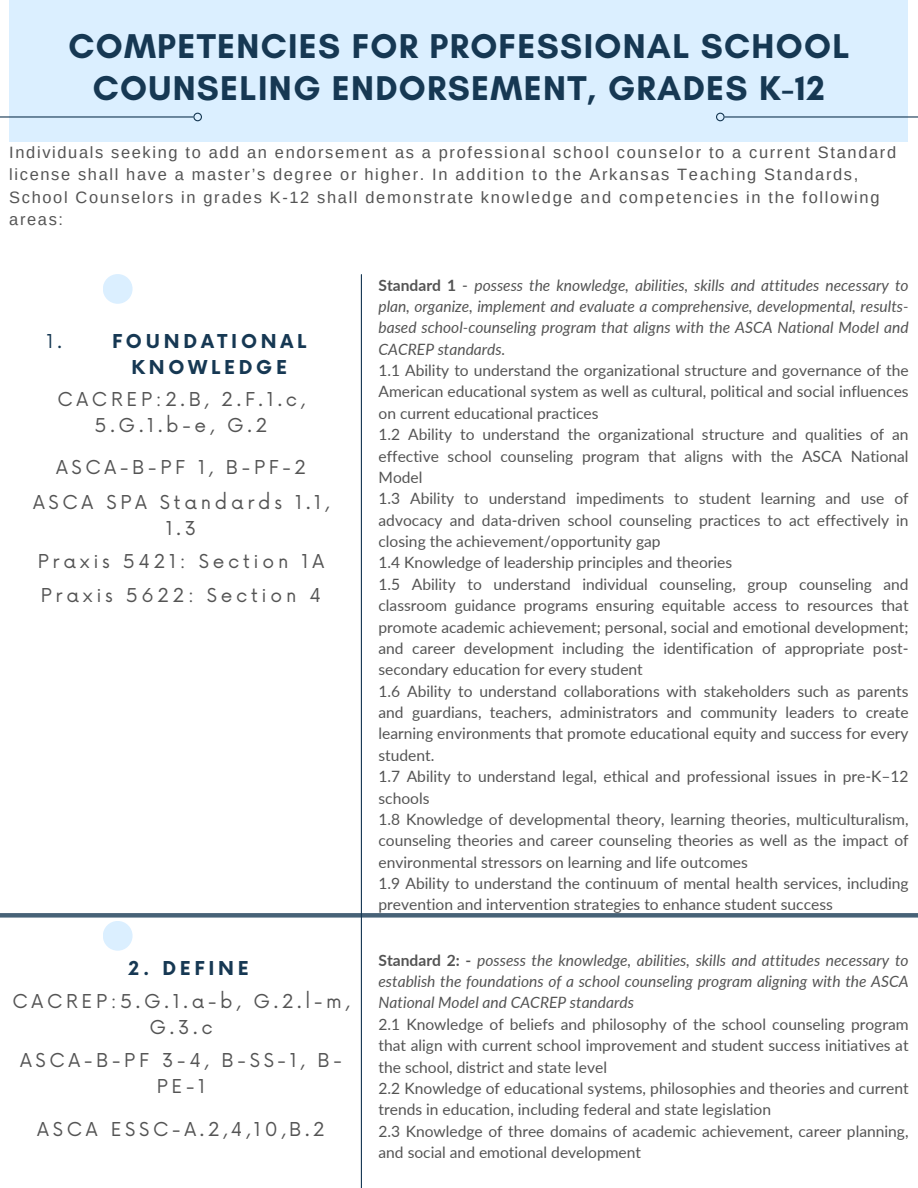
<style>
.page{position:relative;width:918px;height:1188px;background:#fff}
.page>*{position:absolute;margin:0;border:0;box-sizing:border-box;transform-origin:0 0}
.t1{font:700 35.1px/41.7px "Glacial Indifference";letter-spacing:.035em;color:#163853;text-align:center}
.t2{font:18.6px/25.8px "Now";letter-spacing:.2em;color:#545454;text-align:center}
.t3{font:700 18.6px/25.8px "Now";letter-spacing:.2em;color:#163853;text-align:center}
.t4{font:18.6px "Now";color:#163853}
.t5{font:16.5px/22.5px "Arimo";letter-spacing:.1em;color:#545454}
.t6{font:15.6px/21.3px "Lato";color:#545454;text-align:justify}
.t7{font:italic 15.6px/21.3px "Lato";color:#545454;text-align:justify}
.s1{font-weight:700;font-style:normal}
.s2{font-style:normal}
</style>
<div class="page">
<hr style="left:361px;top:275px;width:1px;height:913px;background:#163853">
<div style="left:9px;top:0;width:899px;height:141px;background:#dbefff"></div>
<hr style="left:0;top:116px;width:198px;height:2px;background:#163853">
<svg style="left:193px;top:113px;width:9px;height:8px"></svg>
<hr style="left:720px;top:116px;width:198px;height:2px;background:#163853">
<svg style="left:716px;top:113px;width:9px;height:8px"></svg>
<div style="left:103px;top:274px;width:30px;height:30px;background:#dbefff;border-radius:50%"></div>
<div style="left:0;top:913px;width:918px;height:5px;background:#476277"></div>
<div style="left:103px;top:921px;width:30px;height:30px;background:#dbefff;border-radius:50%"></div>
<h1 class="t1" style="left:68px;top:25px;width:783px">COMPETENCIES FOR PROFESSIONAL SCHOOL<br>COUNSELING ENDORSEMENT, GRADES K-12</h1>
<p class="t5" style="left:9px;top:141px;width:888px">Individuals seeking to add an endorsement as a professional school counselor to a current Standard license shall have a master’s degree or higher. In addition to the Arkansas Teaching Standards, School Counselors in grades K-12 shall demonstrate knowledge and competencies in the following areas:</p>
<p class="t4" style="left:47px;top:331px;width:17px">1.</p>
<p class="t3" style="left:112px;top:330px;width:196px">FOUNDATIONAL<br>KNOWLEDGE</p>
<h4 class="t2" style="left:57px;top:387px;width:249px">CACREP:2.B, 2.F.1.c,<br>5.G.1.b-e, G.2</h4>
<h3 class="t2" style="left:56px;top:456px;width:251px">ASCA-B-PF 1, B-PF-2</h3>
<h4 class="t2" style="left:33px;top:491px;width:297px">ASCA SPA Standards 1.1,<br>1.3</h4>
<h4 class="t2" style="left:38px;top:550px;width:288px">Praxis 5421: Section 1A</h4>
<h4 class="t2" style="left:41px;top:583px;width:282px">Praxis 5622: Section 4</h4>
<p class="t3" style="left:129px;top:956px;width:122px">2. DEFINE</p>
<p class="t2" style="left:12px;top:989px;width:339px">CACREP:5.G.1.a-b, G.2.l-m,<br>G.3.c</p>
<p class="t2" style="left:20px;top:1049px;width:323px">ASCA-B-PF 3-4, B-SS-1, B-<br>PE-1</p>
<p class="t2" style="left:37px;top:1117px;width:289px">ASCA ESSC-A.2,4,10,B.2</p>
<p class="t7" style="left:379px;top:274px;width:532px"><span class="s1">Standard 1</span> <span class="s2">-</span> possess the knowledge, abilities, skills and attitudes necessary to plan, organize, implement and evaluate a comprehensive, developmental, results&shy;based school-counseling program that aligns with the ASCA National Model and CACREP standards.</p>
<p class="t6" style="left:379px;top:359px;width:532px">1.1 Ability to understand the organizational structure and governance of the American educational system as well as cultural, political and social influences on current educational practices</p>
<p class="t6" style="left:379px;top:424px;width:532px">1.2 Ability to understand the organizational structure and qualities of an effective school counseling program that aligns with the ASCA National Model</p>
<p class="t6" style="left:379px;top:488px;width:532px">1.3 Ability to understand impediments to student learning and use of advocacy and data-driven school counseling practices to act effectively in closing the achievement/opportunity gap</p>
<p class="t6" style="left:379px;top:552px;width:355px">1.4 Knowledge of leadership principles and theories</p>
<p class="t6" style="left:379px;top:573px;width:532px">1.5 Ability to understand individual counseling, group counseling and classroom guidance programs ensuring equitable access to resources that promote academic achievement; personal, social and emotional development; and career development including the identification of appropriate post&shy;secondary education for every student</p>
<p class="t6" style="left:379px;top:680px;width:532px">1.6 Ability to understand collaborations with stakeholders such as parents and guardians, teachers, administrators and community leaders to create learning environments that promote educational equity and success for every student.</p>
<p class="t6" style="left:379px;top:766px;width:532px">1.7 Ability to understand legal, ethical and professional issues in pre-K–12 schools</p>
<p class="t6" style="left:379px;top:808px;width:532px">1.8 Knowledge of developmental theory, learning theories, multiculturalism, counseling theories and career counseling theories as well as the impact of environmental stressors on learning and life outcomes</p>
<p class="t6" style="left:379px;top:872px;width:532px">1.9 Ability to understand the continuum of mental health services, including prevention and intervention strategies to enhance student success</p>
<h2 class="t7" style="left:379px;top:949px;width:532px"><span class="s1">Standard 2: -</span> possess the knowledge, abilities, skills and attitudes necessary to establish the foundations of a school counseling program aligning with the ASCA National Model and CACREP standards</h2>
<h4 class="t6" style="left:379px;top:1013px;width:532px">2.1 Knowledge of beliefs and philosophy of the school counseling program that align with current school improvement and student success initiatives at the school, district and state level</h4>
<h3 class="t6" style="left:379px;top:1077px;width:532px">2.2 Knowledge of educational systems, philosophies and theories and current trends in education, including federal and state legislation</h3>
<h3 class="t6" style="left:379px;top:1120px;width:532px">2.3 Knowledge of three domains of academic achievement, career planning, and social and emotional development</h3>
</div>
